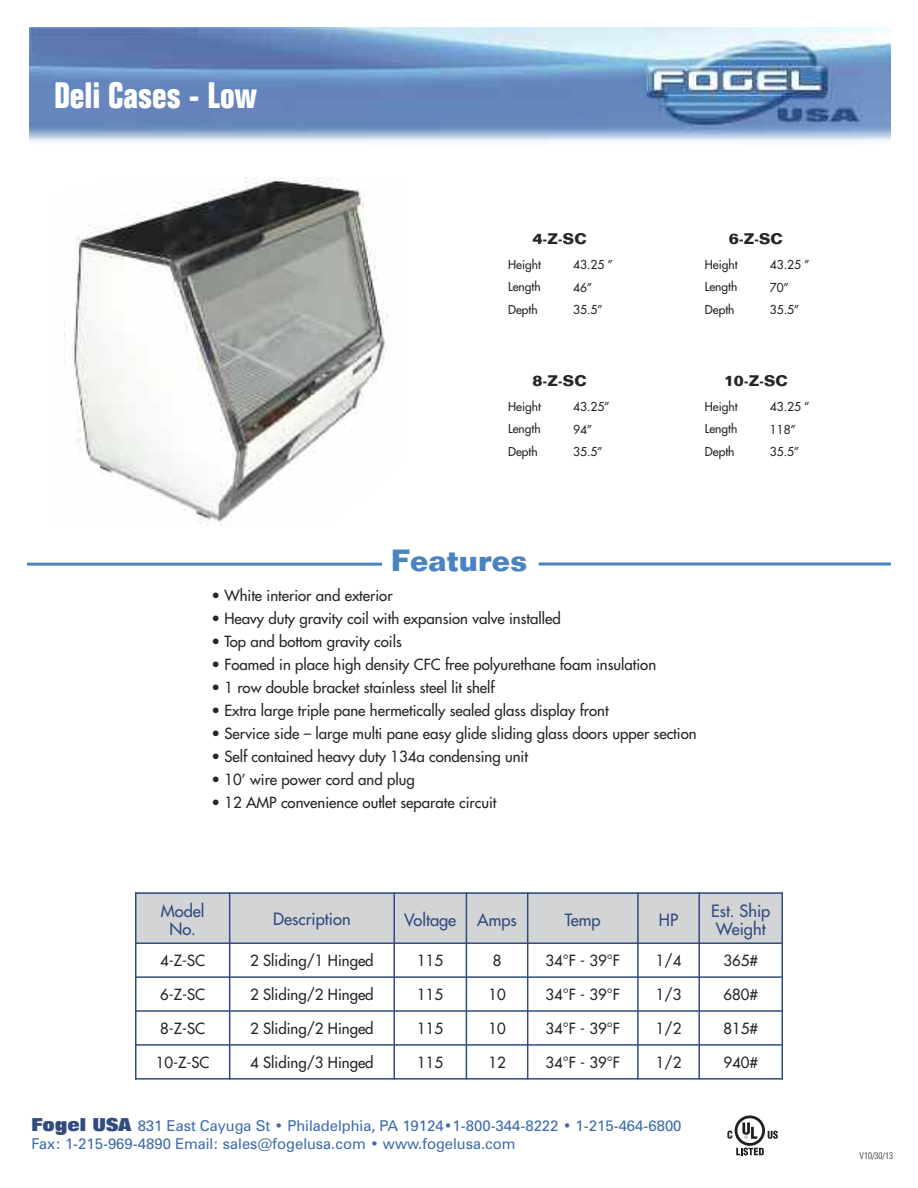
<style>
.page{position:relative;width:918px;height:1188px;background:#fff}
.page>*{position:absolute;margin:0;border:0;box-sizing:border-box;transform-origin:0 0}
.t1{font:700 condensed 36px "Folio";color:#fff}
.t2{font:700 30px "Folio";color:#4a83c1}
.t3{font:16.5px/18px "Futura";color:#324b7e;text-align:center}
.t4{font:15px "Futura";color:#272627}
.t5{font:15px/18.6px "Zurich BT";color:#3c6ba9}
.t6{font:700 15px "Folio";color:#272627}
.t7{font:12px/22.5px "Futura";color:#272627;text-align:justify}
.t8{font:300 condensed 9px "Helvetica";color:#272627}
.s1{font-family:"Folio";font-weight:800;font-size:18px;color:#324b7e}
</style>
<div class="page">
<img style="left:29px;top:27px;width:862px;height:115px">
<svg style="left:727px;top:1115px;width:51px;height:40px"></svg>
<div style="left:135px;top:892px;width:95px;height:51px;background:#d3d4d6"></div>
<div style="left:230px;top:892px;width:164px;height:51px;background:#d3d4d6"></div>
<div style="left:394px;top:892px;width:72px;height:51px;background:#d3d4d6"></div>
<div style="left:466px;top:892px;width:62px;height:51px;background:#d3d4d6"></div>
<div style="left:528px;top:892px;width:110px;height:51px;background:#d3d4d6"></div>
<div style="left:638px;top:892px;width:61px;height:51px;background:#d3d4d6"></div>
<div style="left:699px;top:892px;width:84px;height:51px;background:#d3d4d6"></div>
<hr style="left:135px;top:892px;width:1px;height:188px;background:#324b7e">
<hr style="left:229px;top:892px;width:1px;height:188px;background:#324b7e">
<hr style="left:393px;top:892px;width:2px;height:188px;background:#324b7e">
<hr style="left:466px;top:892px;width:1px;height:188px;background:#324b7e">
<hr style="left:527px;top:892px;width:1px;height:188px;background:#324b7e">
<hr style="left:637px;top:892px;width:2px;height:188px;background:#324b7e">
<hr style="left:698px;top:892px;width:2px;height:188px;background:#324b7e">
<hr style="left:782px;top:892px;width:1px;height:188px;background:#324b7e">
<hr style="left:135px;top:892px;width:648px;height:2px;background:#324b7e">
<hr style="left:135px;top:942px;width:648px;height:2px;background:#324b7e">
<hr style="left:135px;top:976px;width:648px;height:2px;background:#324b7e">
<hr style="left:135px;top:1010px;width:648px;height:2px;background:#324b7e">
<hr style="left:135px;top:1044px;width:648px;height:2px;background:#324b7e">
<hr style="left:135px;top:1078px;width:648px;height:2px;background:#324b7e">
<hr style="left:27px;top:563px;width:355px;height:3px;background:#4a83c1">
<svg style="left:539px;top:562px;width:352px;height:4px"></svg>
<img style="left:64px;top:177px;width:324px;height:348px">
<h1 class="t1" style="left:54px;top:82px;width:205px">Deli Cases - Low</h1>
<p class="t6" style="left:532px;top:233px;width:56px">4-Z-SC</p>
<p class="t6" style="left:729px;top:233px;width:56px">6-Z-SC</p>
<p class="t7" style="left:508px;top:254px;width:34px">Height Length Depth</p>
<p class="t7" style="left:573px;top:254px;width:41px;text-align:left">43.25 ”<br>46”<br>35.5”</p>
<p class="t7" style="left:705px;top:254px;width:34px">Height Length Depth</p>
<p class="t7" style="left:770px;top:254px;width:41px;text-align:left">43.25 ”<br>70”<br>35.5”</p>
<p class="t6" style="left:532px;top:375px;width:56px">8-Z-SC</p>
<p class="t6" style="left:724px;top:375px;width:66px">10-Z-SC</p>
<p class="t7" style="left:508px;top:396px;width:34px">Height Length Depth</p>
<p class="t7" style="left:573px;top:396px;width:38px;text-align:left">43.25”<br>94”<br>35.5”</p>
<p class="t7" style="left:705px;top:396px;width:34px">Height Length Depth</p>
<p class="t7" style="left:770px;top:396px;width:41px;text-align:left">43.25 ”<br>118”<br>35.5”</p>
<h2 class="t2" style="left:391px;top:550px;width:138px">Features</h2>
<p class="t4" style="left:211px;top:588px;width:183px">• White interior and exterior</p>
<p class="t4" style="left:211px;top:611px;width:351px">• Heavy duty gravity coil with expansion valve installed</p>
<p class="t4" style="left:211px;top:634px;width:192px">• Top and bottom gravity coils</p>
<p class="t4" style="left:211px;top:657px;width:446px">• Foamed in place high density CFC free polyurethane foam insulation</p>
<p class="t4" style="left:211px;top:680px;width:285px">• 1 row double bracket stainless steel lit shelf</p>
<p class="t4" style="left:211px;top:703px;width:399px">• Extra large triple pane hermetically sealed glass display front</p>
<p class="t4" style="left:211px;top:726px;width:487px">• Service side – large multi pane easy glide sliding glass doors upper section</p>
<p class="t4" style="left:211px;top:749px;width:318px">• Self contained heavy duty 134a condensing unit</p>
<p class="t4" style="left:211px;top:772px;width:205px">• 10’ wire power cord and plug</p>
<p class="t4" style="left:211px;top:795px;width:287px">• 12 AMP convenience outlet separate circuit</p>
<p class="t3" style="left:161px;top:903px;width:45px">Model<br>No.</p>
<p class="t3" style="left:273px;top:911px;width:79px">Description</p>
<p class="t3" style="left:404px;top:912px;width:54px">Voltage</p>
<p class="t3" style="left:477px;top:912px;width:41px">Amps</p>
<p class="t3" style="left:565px;top:912px;width:37px">Temp</p>
<p class="t3" style="left:659px;top:912px;width:21px">HP</p>
<p class="t3" style="left:711px;top:903px;width:61px;text-align:left">Est. Ship<br>Weight</p>
<p class="t4" style="left:160px;top:953px;width:46px">4-Z-SC</p>
<p class="t4" style="left:250px;top:953px;width:125px">2 Sliding/1 Hinged</p>
<p class="t4" style="left:417px;top:953px;width:28px">115</p>
<p class="t4" style="left:493px;top:953px;width:10px">8</p>
<p class="t4" style="left:546px;top:953px;width:76px">34°F - 39°F</p>
<p class="t4" style="left:656px;top:953px;width:27px">1/4</p>
<p class="t4" style="left:723px;top:953px;width:36px">365#</p>
<p class="t4" style="left:160px;top:987px;width:46px">6-Z-SC</p>
<p class="t4" style="left:250px;top:987px;width:125px">2 Sliding/2 Hinged</p>
<p class="t4" style="left:417px;top:987px;width:28px">115</p>
<p class="t4" style="left:488px;top:987px;width:19px">10</p>
<p class="t4" style="left:546px;top:987px;width:76px">34°F - 39°F</p>
<p class="t4" style="left:656px;top:987px;width:27px">1/3</p>
<p class="t4" style="left:723px;top:987px;width:36px">680#</p>
<p class="t4" style="left:160px;top:1021px;width:46px">8-Z-SC</p>
<p class="t4" style="left:250px;top:1021px;width:125px">2 Sliding/2 Hinged</p>
<p class="t4" style="left:417px;top:1021px;width:28px">115</p>
<p class="t4" style="left:488px;top:1021px;width:19px">10</p>
<p class="t4" style="left:546px;top:1021px;width:76px">34°F - 39°F</p>
<p class="t4" style="left:656px;top:1021px;width:27px">1/2</p>
<p class="t4" style="left:723px;top:1021px;width:36px">815#</p>
<p class="t4" style="left:156px;top:1055px;width:55px">10-Z-SC</p>
<p class="t4" style="left:250px;top:1055px;width:125px">4 Sliding/3 Hinged</p>
<p class="t4" style="left:417px;top:1055px;width:28px">115</p>
<p class="t4" style="left:488px;top:1055px;width:19px">12</p>
<p class="t4" style="left:546px;top:1055px;width:76px">34°F - 39°F</p>
<p class="t4" style="left:656px;top:1055px;width:27px">1/2</p>
<p class="t4" style="left:723px;top:1055px;width:36px">940#</p>
<p class="t5" style="left:32px;top:1117px;width:652px"><span class="s1">Fogel USA</span> 831 East Cayuga St • Philadelphia, PA 19124•1-800-344-8222 • 1-215-464-6800<br>Fax: 1-215-969-4890 Email: sales@fogelusa.com • www.fogelusa.com</p>
<p class="t8" style="left:860px;top:1150px;width:35px">V10/30/13</p>
</div>
